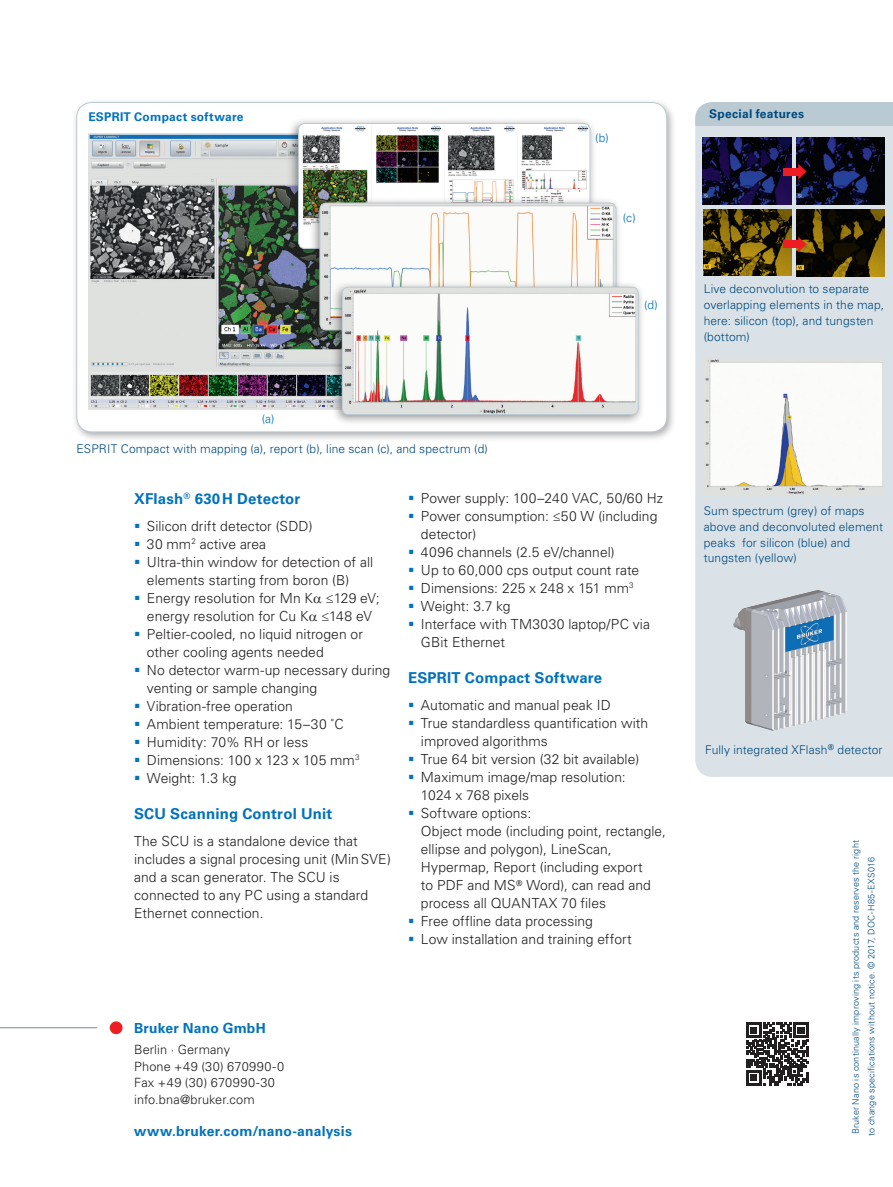
<style>
.page{position:relative;width:893px;height:1187px;background:#fff}
.page>*{position:absolute;margin:0;border:0;box-sizing:border-box;transform-origin:0 0}
.t1{font:700 15px "Univers LT Std";letter-spacing:.01em;color:#0072bc}
.t2{font:300 13.8px/18px "Univers LT Std";letter-spacing:.005em;color:#231f20}
.t3{font:700 13.8px "Univers LT Std";letter-spacing:.015em;color:#0072bc}
.t4{font:300 12.75px/17px "Univers LT Std";letter-spacing:.01em;color:#231f20}
.t5{font:300 12px/15.8px "Univers LT Std";letter-spacing:.01em;color:#004a7f}
.t6{font:700 12px "Univers LT Std";letter-spacing:.02em;color:#0072bc}
.t7{font:700 12px "Univers LT Std";letter-spacing:.02em;color:#004a7f}
.t8{font:300 12px "Univers LT Std";color:#0072bc}
.t9{font:300 9px/15.8px "Univers LT Std";letter-spacing:.02em;color:#004a7f}
</style>
<div class="page">
<hr style="left:0;top:1027px;width:97px;height:1px;background:#738a95">
<div style="left:110px;top:1021px;width:13px;height:13px;background:#ee1d23;border-radius:50%"></div>
<div style="left:695px;top:125px;width:198px;height:651px;background:#dae2e7"></div>
<div style="left:695px;top:102px;width:198px;height:23px;background:#bacad2"></div>
<div style="left:72px;top:98px;width:604px;height:344px;background:#231f20;opacity:.35"></div>
<div style="left:77px;top:102px;width:590px;height:330px;background:#fff;border-radius:16px"></div>
<img style="left:88px;top:134px;width:243px;height:275px">
<div style="left:287px;top:117px;width:310px;height:144px;background:#231f20;opacity:.5"></div>
<img style="left:298px;top:123px;width:292px;height:125px">
<div style="left:298px;top:123px;width:292px;height:125px;border:1px solid #bacad2;border-radius:6px"></div>
<div style="left:308px;top:197px;width:315px;height:145px;background:#231f20;opacity:.5"></div>
<img style="left:320px;top:203px;width:296px;height:127px">
<div style="left:320px;top:203px;width:296px;height:127px;border:1px solid #bacad2;border-radius:6px"></div>
<div style="left:331px;top:281px;width:314px;height:145px;background:#231f20;opacity:.5"></div>
<img style="left:342px;top:287px;width:296px;height:127px">
<div style="left:342px;top:287px;width:296px;height:128px;border:1px solid #bacad2;border-radius:6px"></div>
<img style="left:703px;top:138px;width:88px;height:66px">
<img style="left:796px;top:138px;width:89px;height:66px">
<img style="left:703px;top:209px;width:89px;height:67px">
<img style="left:796px;top:209px;width:89px;height:67px">
<img style="left:702px;top:357px;width:182px;height:137px">
<img style="left:730px;top:587px;width:119px;height:146px">
<svg style="left:798px;top:237px;width:8px;height:15px"></svg>
<div style="left:783px;top:241px;width:17px;height:7px;background:#ee1d23"></div>
<svg style="left:798px;top:164px;width:8px;height:15px"></svg>
<div style="left:783px;top:168px;width:17px;height:7px;background:#ee1d23"></div>
<svg style="left:746px;top:1022px;width:63px;height:63px"></svg>
<p class="t6" style="left:88px;top:110px;width:157px">ESPRIT Compact software</p>
<p class="t7" style="left:709px;top:107px;width:96px">Special features</p>
<p class="t8" style="left:262px;top:411px;width:14px">(a)</p>
<p class="t5" style="left:76px;top:441px;width:413px">ESPRIT Compact with mapping (a), report (b), line scan (c), and spectrum (d)</p>
<p class="t8" style="left:595px;top:131px;width:15px">(b)</p>
<p class="t8" style="left:623px;top:210px;width:14px">(c)</p>
<p class="t8" style="left:644px;top:297px;width:15px">(d)</p>
<p class="t1" style="left:134px;top:489px;width:168px">XFlash<sup>®</sup> 630H Detector</p>
<p class="t2" style="left:147px;top:517px;width:245px">Silicon drift detector (SDD)<br>30 mm<sup>2</sup> active area<br>Ultra-thin window for detection of all elements starting from boron (B)<br>Energy resolution for Mn K ≤129 eV; energy resolution for Cu K ≤148 eV<br>Peltier-cooled, no liquid nitrogen or other cooling agents needed<br>No detector warm-up necessary during venting or sample changing<br>Vibration-free operation<br>Ambient temperature: 15–30 ˚C<br>Humidity: 70% RH or less<br>Dimensions: 100 x 123 x 105 mm<sup>3<br></sup>Weight: 1.3 kg</p>
<p class="t1" style="left:134px;top:804px;width:200px">SCU Scanning Control Unit</p>
<p class="t2" style="left:134px;top:832px;width:258px">The SCU is a standalone device that includes a signal procesing unit (MinSVE) and a scan generator. The SCU is connected to any PC using a standard Ethernet connection.</p>
<p class="t2" style="left:421px;top:489px;width:243px">Power supply: 100–240 VAC, 50/60 Hz<br>Power consumption: ≤50 W (including detector)<br>4096 channels (2.5 eV/channel)<br>Up to 60,000 cps output count rate<br>Dimensions: 225 x 248 x 151 mm<sup>3<br></sup>Weight: 3.7 kg<br>Interface with TM3030 laptop/PC via<br>GBit Ethernet</p>
<p class="t1" style="left:408px;top:669px;width:196px">ESPRIT Compact Software</p>
<p class="t2" style="left:421px;top:696px;width:246px">Automatic and manual peak ID<br>True standardless quantification with improved algorithms<br>True 64 bit version (32 bit available)<br>Maximum image/map resolution:<br>1024 x 768 pixels<br>Software options:<br>Object mode (including point, rectangle, ellipse and polygon), LineScan,<br>Hypermap, Report (including export<br>to PDF and MS<sup>®</sup> Word), can read and process all QUANTAX 70 files<br>Free offline data processing<br>Low installation and training effort</p>
<p class="t3" style="left:134px;top:1019px;width:133px">Bruker Nano GmbH</p>
<p class="t4" style="left:134px;top:1040px;width:151px">Berlin · Germany<br>Phone +49 (30) 670990-0<br>Fax +49 (30) 670990-30 info.bna@bruker.com</p>
<p class="t3" style="left:134px;top:1122px;width:219px">www.bruker.com/nano-analysis</p>
<p class="t5" style="left:704px;top:281px;width:182px">Live deconvolution to separate overlapping elements in the map, here: silicon (top), and tungsten (bottom)</p>
<p class="t5" style="left:704px;top:503px;width:181px">Sum spectrum (grey) of maps above and deconvoluted element peaks for silicon (blue) and tungsten (yellow)</p>
<p class="t5" style="left:705px;top:742px;width:179px">Fully integrated XFlash<sup>®</sup> detector</p>
<p class="t9" style="left:848px;top:1135px;width:297px;rotate:-90deg">Bruker Nano is continually improving its products and reserves the right to change specifications without notice. © 2017, DOC-H85-EXS016</p>
</div>
